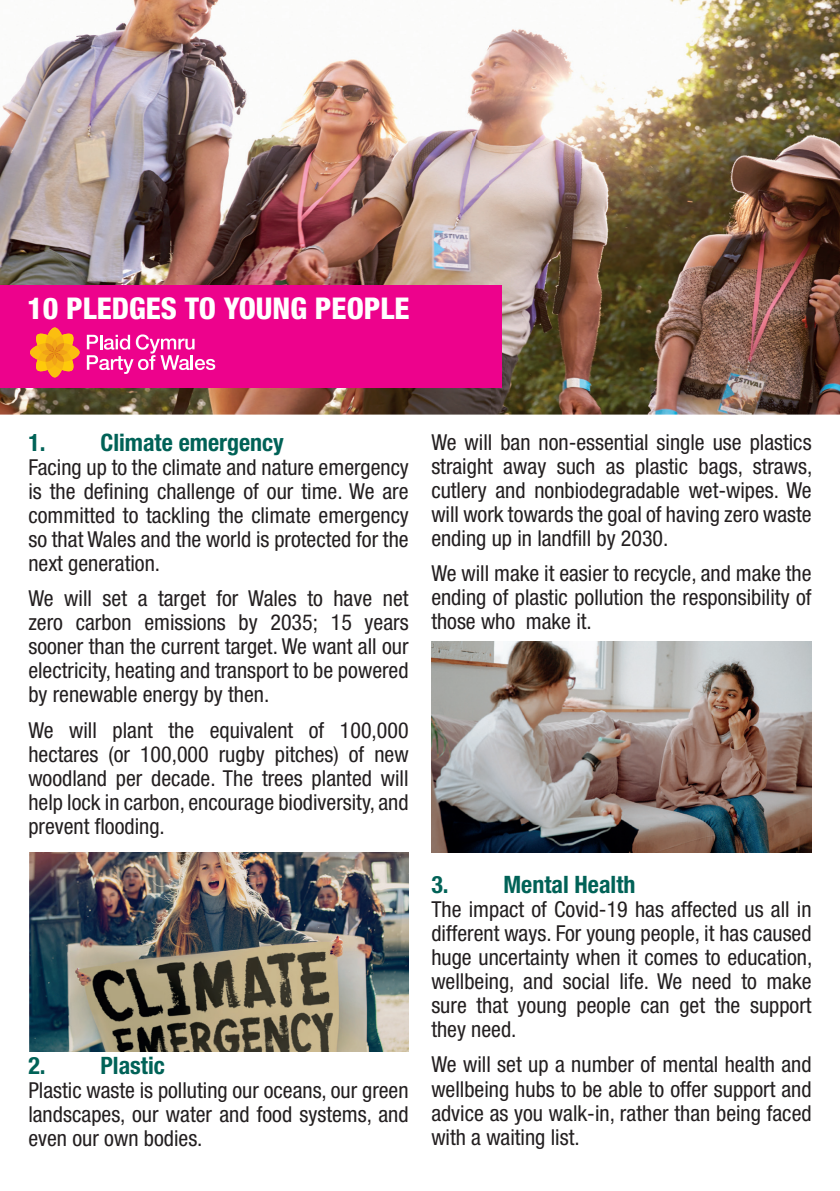
<style>
.page{position:relative;width:840px;height:1191px;background:#fff}
.page>*{position:absolute;margin:0;border:0;box-sizing:border-box;transform-origin:0 0}
.t1{font:800 condensed 30px "Helvetica Neue LT Std";color:#fff}
.t2{font:700 condensed 24px "Helvetica Neue LT Std";color:#006257}
.t3{font:condensed 22px/24px "Helvetica Neue LT Std";color:#231f20;text-align:justify}
</style>
<div class="page">
<img style="left:0;top:0;width:839px;height:414px">
<div style="left:0;top:285px;width:501px;height:103px;background:#ed028c"></div>
<svg style="left:87px;top:334px;width:128px;height:40px"></svg>
<svg style="left:30px;top:327px;width:49px;height:50px"></svg>
<img style="left:30px;top:852px;width:378px;height:199px">
<img style="left:431px;top:641px;width:380px;height:211px">
<h1 class="t1" style="left:27px;top:290px;width:383px">10 PLEDGES TO YOUNG PEOPLE</h1>
<p class="t2" style="left:28px;top:428px;width:257px">1. Climate emergency</p>
<p class="t3" style="left:28px;top:455px;width:381px">Facing up to the climate and nature emergency is the defining challenge of our time. We are committed to tackling the climate emergency so that Wales and the world is protected for the next generation.</p>
<p class="t3" style="left:28px;top:586px;width:381px">We will set a target for Wales to have net zero carbon emissions by 2035; 15 years sooner than the current target. We want all our electricity, heating and transport to be powered by renewable energy by then.</p>
<p class="t3" style="left:28px;top:718px;width:381px">We will plant the equivalent of 100,000 hectares (or 100,000 rugby pitches) of new woodland per decade. The trees planted will help lock in carbon, encourage biodiversity, and prevent flooding.</p>
<p class="t2" style="left:28px;top:1050px;width:138px">2. Plastic</p>
<p class="t3" style="left:28px;top:1078px;width:381px">Plastic waste is polluting our oceans, our green landscapes, our water and food systems, and even our own bodies.</p>
<p class="t3" style="left:431px;top:429px;width:382px">We will ban non-essential single use plastics straight away such as plastic bags, straws, cutlery and nonbiodegradable wet-wipes. We will work towards the goal of having zero waste ending up in landfill by 2030.</p>
<p class="t3" style="left:431px;top:561px;width:381px">We will make it easier to recycle, and make the ending of plastic pollution the responsibility of those who make it.</p>
<p class="t2" style="left:431px;top:870px;width:205px">3. Mental Health</p>
<p class="t3" style="left:431px;top:897px;width:382px">The impact of Covid-19 has affected us all in different ways. For young people, it has caused huge uncertainty when it comes to education, wellbeing, and social life. We need to make sure that young people can get the support they need.</p>
<p class="t3" style="left:431px;top:1052px;width:381px">We will set up a number of mental health and wellbeing hubs to be able to offer support and advice as you walk-in, rather than being faced with a waiting list.</p>
</div>
